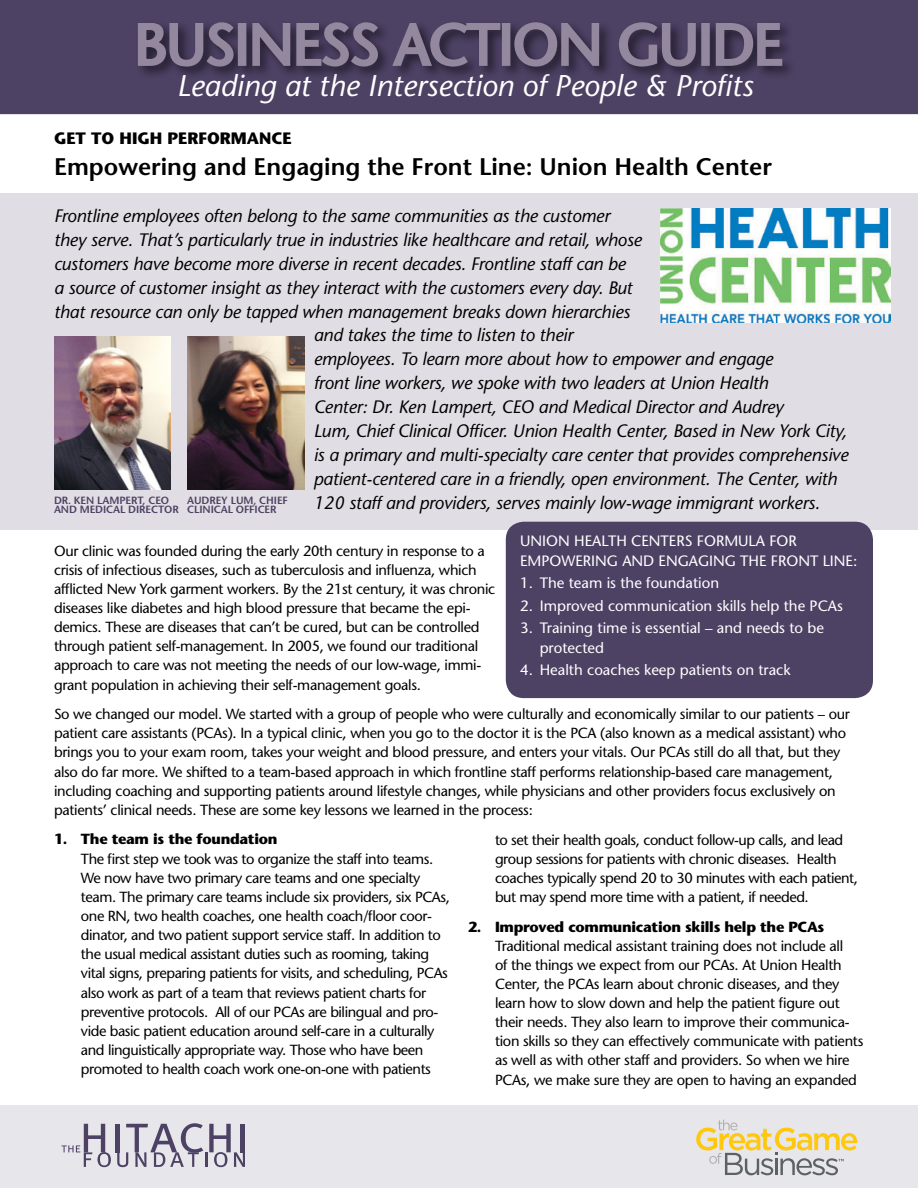
<style>
.page{position:relative;width:918px;height:1188px;background:#fff}
.page>*{position:absolute;margin:0;border:0;box-sizing:border-box;transform-origin:0 0}
.t1{font:500 57px "Stone Sans Std";letter-spacing:-.01em;color:#93889e}
.t2{font:italic 500 30px "Stone Sans Std";color:#fff}
.t3{font:600 24px "Stone Sans Std";color:#000}
.t4{font:italic 500 18px "Stone Sans Std";letter-spacing:-.01em;color:#000}
.t5{font:700 16.5px "Stone Sans Std";color:#000}
.t6{font:500 15px/19.5px "Stone Sans Std";color:#fff}
.t7{font:500 14.7px/19.2px "Stone Sans Std";letter-spacing:-.02em;color:#000}
.t8{font:700 14.7px "Stone Sans Std";letter-spacing:-.02em;color:#000}
.t9{font:600 10.5px/9px "Stone Sans Std";letter-spacing:-.01em;color:#4d4164}
</style>
<div class="page">
<div style="left:0;top:193px;width:918px;height:336px;background:#e0dee4"></div>
<div style="left:0;top:0;width:918px;height:114px;background:#4d4164"></div>
<div style="left:0;top:1105px;width:918px;height:83px;background:#e7e6ea"></div>
<img style="left:54px;top:337px;width:117px;height:152px">
<img style="left:187px;top:337px;width:117px;height:152px">
<hr style="left:115px;top:1124px;width:4px;height:28px;background:#4d4164">
<svg style="left:117px;top:1123px;width:128px;height:44px"></svg>
<svg style="left:62px;top:1124px;width:49px;height:43px"></svg>
<div style="left:506px;top:522px;width:367px;height:176px;background:#4d4164;border-radius:18px"></div>
<svg style="left:696px;top:1120px;width:161px;height:55px"></svg>
<div style="left:136px;top:20px;width:660px;height:61px;background:#000;opacity:.53"></div>
<svg style="left:136px;top:21px;width:100px;height:47px;background:#5c526b"></svg>
<div style="left:238px;top:23px;width:8px;height:43px;border:3px solid #93889e"></div>
<svg style="left:251px;top:21px;width:129px;height:47px;background:#5c526b"></svg>
<svg style="left:390px;top:21px;width:112px;height:47px;background:#584e69"></svg>
<div style="left:502px;top:23px;width:8px;height:43px;border:3px solid #93889e"></div>
<svg style="left:513px;top:21px;width:88px;height:47px;background:#5a506a"></svg>
<svg style="left:617px;top:21px;width:80px;height:47px;background:#5a506b"></svg>
<div style="left:701px;top:23px;width:9px;height:43px;border:3px solid #93889e"></div>
<svg style="left:714px;top:21px;width:70px;height:46px;background:#5c526b"></svg>
<img style="left:661px;top:209px;width:229px;height:113px">
<h1 class="t1" style="left:135px;top:11px;width:649px">BUSINESS ACTION GUIDE</h1>
<h2 class="t2" style="left:177px;top:67px;width:578px">Leading at the Intersection of People &amp; Profits</h2>
<p class="t5" style="left:54px;top:128px;width:239px">GET TO HIGH PERFORMANCE</p>
<h3 class="t3" style="left:54px;top:152px;width:720px">Empowering and Engaging the Front Line: Union Health Center</h3>
<p class="t4" style="left:54px;top:205px;width:558px">Frontline employees often belong to the same communities as the customer</p>
<p class="t4" style="left:54px;top:229px;width:589px">they serve. That’s particularly true in industries like healthcare and retail, whose</p>
<p class="t4" style="left:54px;top:253px;width:573px">customers have become more diverse in recent decades. Frontline staff can be</p>
<p class="t4" style="left:54px;top:277px;width:580px">a source of customer insight as they interact with the customers every day. But</p>
<p class="t4" style="left:54px;top:301px;width:578px">that resource can only be tapped when management breaks down hierarchies</p>
<p class="t4" style="left:314px;top:325px;width:261px">and takes the time to listen to their</p>
<p class="t4" style="left:314px;top:349px;width:461px">employees. To learn more about how to empower and engage</p>
<p class="t4" style="left:314px;top:373px;width:456px">front line workers, we spoke with two leaders at Union Health</p>
<p class="t4" style="left:314px;top:397px;width:471px">Center: Dr. Ken Lampert, CEO and Medical Director and Audrey</p>
<p class="t4" style="left:314px;top:420px;width:535px">Lum, Chief Clinical Officer. Union Health Center, Based in New York City,</p>
<p class="t4" style="left:314px;top:444px;width:536px">is a primary and multi-specialty care center that provides comprehensive</p>
<p class="t4" style="left:314px;top:468px;width:525px">patient-centered care in a friendly, open environment. The Center, with</p>
<p class="t4" style="left:314px;top:492px;width:508px">120 staff and providers, serves mainly low-wage immigrant workers.</p>
<p class="t7" style="left:54px;top:541px;width:443px">Our clinic was founded during the early 20th century in response to a crisis of infectious diseases, such as tuberculosis and influenza, which afflicted New York garment workers. By the 21st century, it was chronic diseases like diabetes and high blood pressure that became the epi&shy;demics. These are diseases that can’t be cured, but can be controlled through patient self-management. In 2005, we found our traditional approach to care was not meeting the needs of our low-wage, immi&shy;grant population in achieving their self-management goals.</p>
<p class="t7" style="left:54px;top:704px;width:798px">So we changed our model. We started with a group of people who were culturally and economically similar to our patients – our patient care assistants (PCAs). In a typical clinic, when you go to the doctor it is the PCA (also known as a medical assistant) who brings you to your exam room, takes your weight and blood pressure, and enters your vitals. Our PCAs still do all that, but they also do far more. We shifted to a team-based approach in which frontline staff performs relationship-based care management, including coaching and supporting patients around lifestyle changes, while physicians and other providers focus exclusively on patients’ clinical needs. These are some key lessons we learned in the process:</p>
<p class="t8" style="left:54px;top:831px;width:225px">1. The team is the foundation</p>
<p class="t7" style="left:81px;top:849px;width:370px">The first step we took was to organize the staff into teams.<br>We now have two primary care teams and one specialty team. The primary care teams include six providers, six PCAs, one RN, two health coaches, one health coach/floor coor&shy;dinator, and two patient support service staff. In addition to the usual medical assistant duties such as rooming, taking vital signs, preparing patients for visits, and scheduling, PCAs also work as part of a team that reviews patient charts for preventive protocols. All of our PCAs are bilingual and pro&shy;vide basic patient education around self-care in a culturally and linguistically appropriate way. Those who have been promoted to health coach work one-on-one with patients</p>
<p class="t9" style="left:54px;top:495px;width:126px">DR. KEN LAMPERT, CEO<br>AND MEDICAL DIRECTOR</p>
<p class="t9" style="left:187px;top:495px;width:102px">AUDREY LUM, CHIEF<br>CLINICAL OFFICER</p>
<p class="t6" style="left:520px;top:531px;width:339px">UNION HEALTH CENTERS FORMULA FOR<br>EMPOWERING AND ENGAGING THE FRONT LINE:</p>
<p class="t6" style="left:520px;top:573px;width:201px">1. The team is the foundation</p>
<p class="t6" style="left:520px;top:596px;width:324px">2. Improved communication skills help the PCAs</p>
<p class="t6" style="left:540px;top:618px;width:286px;text-indent:-20px">3. Training time is essential – and needs to be protected</p>
<p class="t6" style="left:520px;top:660px;width:272px">4. Health coaches keep patients on track</p>
<p class="t7" style="left:495px;top:830px;width:365px">to set their health goals, conduct follow-up calls, and lead group sessions for patients with chronic diseases. Health coaches typically spend 20 to 30 minutes with each patient, but may spend more time with a patient, if needed.</p>
<p class="t8" style="left:468px;top:918px;width:358px">2. Improved communication skills help the PCAs</p>
<p class="t7" style="left:495px;top:936px;width:370px">Traditional medical assistant training does not include all<br>of the things we expect from our PCAs. At Union Health Center, the PCAs learn about chronic diseases, and they learn how to slow down and help the patient figure out their needs. They also learn to improve their communica&shy;tion skills so they can effectively communicate with patients as well as with other staff and providers. So when we hire PCAs, we make sure they are open to having an expanded</p>
</div>
